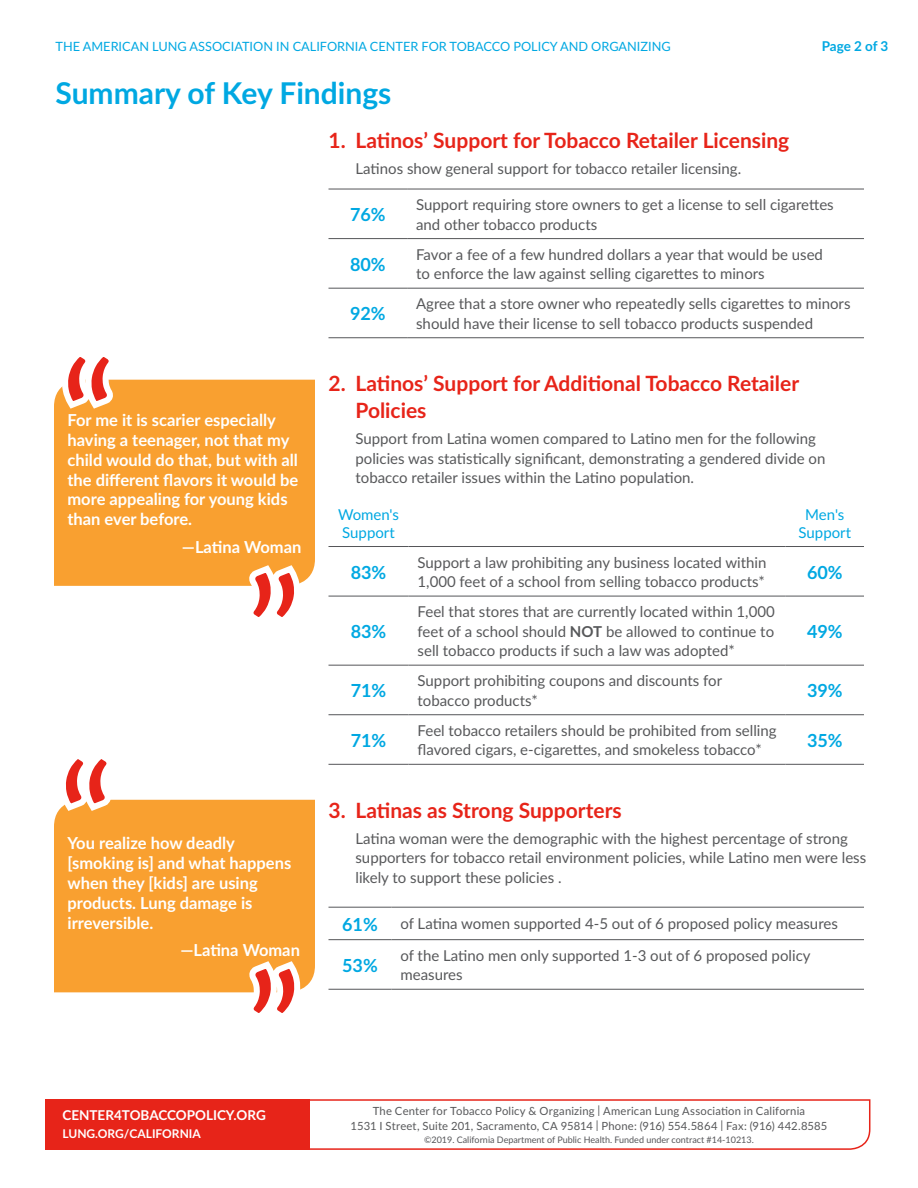
<style>
.page{position:relative;width:918px;height:1188px;background:#fff}
.page>*{position:absolute;margin:0;border:0;box-sizing:border-box;transform-origin:0 0}
.t1{font:700 30px "Lato";color:#00a8e2}
.t2{font:700 21px/27px "Lato";color:#e72419}
.t3{font:700 18px "Lato";color:#00a8e2}
.t4{font:700 16.5px/19.8px "Lato";color:#fff}
.p{font:15px/19.5px "Lato";color:#57585a}
.t5{font:15px/18px "Lato";color:#00a8e2}
.t6{font:700 13.5px "Lato";color:#fff}
.t7{font:700 13.5px "Lato";letter-spacing:-.01em;color:#00a8e2}
.t8{font:12.75px "Lato";color:#00a8e2}
.t9{font:700 12px "Lato";color:#fff}
.t10{font:11.25px/15px "Lato";letter-spacing:.015em;color:#57585a;text-align:center}
.t11{font:9px "Lato";color:#555659}
.s1{font-weight:700}
</style>
<div class="page">
<svg style="left:309px;top:1099px;width:562px;height:51px"></svg>
<div style="left:45px;top:1099px;width:264px;height:51px;background:#e72419"></div>
<hr style="left:328px;top:189px;width:79px;height:1px;background:#555659">
<hr style="left:407px;top:189px;width:457px;height:1px;background:#555659">
<hr style="left:328px;top:238px;width:79px;height:1px;background:#555659">
<hr style="left:407px;top:238px;width:457px;height:1px;background:#555659">
<hr style="left:328px;top:288px;width:79px;height:1px;background:#555659">
<hr style="left:407px;top:288px;width:457px;height:1px;background:#555659">
<hr style="left:328px;top:337px;width:79px;height:1px;background:#555659">
<hr style="left:407px;top:337px;width:457px;height:1px;background:#555659">
<hr style="left:786px;top:546px;width:78px;height:1px;background:#555659">
<hr style="left:786px;top:596px;width:78px;height:1px;background:#555659">
<hr style="left:786px;top:665px;width:78px;height:1px;background:#555659">
<hr style="left:786px;top:714px;width:78px;height:1px;background:#555659">
<hr style="left:786px;top:764px;width:78px;height:1px;background:#555659">
<hr style="left:328px;top:546px;width:81px;height:1px;background:#555659">
<hr style="left:409px;top:546px;width:377px;height:1px;background:#555659">
<hr style="left:328px;top:596px;width:81px;height:1px;background:#555659">
<hr style="left:409px;top:596px;width:377px;height:1px;background:#555659">
<hr style="left:328px;top:665px;width:81px;height:1px;background:#555659">
<hr style="left:409px;top:665px;width:377px;height:1px;background:#555659">
<hr style="left:328px;top:714px;width:81px;height:1px;background:#555659">
<hr style="left:409px;top:714px;width:377px;height:1px;background:#555659">
<hr style="left:328px;top:764px;width:81px;height:1px;background:#555659">
<hr style="left:409px;top:764px;width:377px;height:1px;background:#555659">
<hr style="left:328px;top:907px;width:64px;height:1px;background:#555659">
<hr style="left:392px;top:907px;width:472px;height:1px;background:#555659">
<hr style="left:328px;top:939px;width:64px;height:1px;background:#555659">
<hr style="left:392px;top:939px;width:472px;height:1px;background:#555659">
<hr style="left:328px;top:989px;width:64px;height:1px;background:#555659">
<hr style="left:392px;top:989px;width:472px;height:1px;background:#555659">
<div style="left:54px;top:380px;width:261px;height:206px;background:#f9a030"></div>
<div style="left:54px;top:800px;width:261px;height:192px;background:#f9a030"></div>
<svg style="left:58px;top:357px;width:60px;height:56px"></svg>
<svg style="left:56px;top:759px;width:59px;height:56px"></svg>
<svg style="left:245px;top:561px;width:59px;height:56px"></svg>
<svg style="left:244px;top:957px;width:60px;height:56px"></svg>
<p class="t8" style="left:56px;top:37px;width:617px">THE AMERICAN LUNG ASSOCIATION IN CALIFORNIA CENTER FOR TOBACCO POLICY AND ORGANIZING</p>
<p class="t7" style="left:822px;top:36px;width:68px">Page 2 of 3</p>
<h1 class="t1" style="left:56px;top:71px;width:337px">Summary of Key Findings</h1>
<p class="t2" style="left:328px;top:126px;width:462px">1. Latinos’ Support for Tobacco Retailer Licensing</p>
<p class="p" style="left:356px;top:158px;width:387px">Latinos show general support for tobacco retailer licensing.</p>
<h3 class="t3" style="left:350px;top:201px;width:37px">76%</h3>
<p class="p" style="left:416px;top:194px;width:419px">Support requiring store owners to get a license to sell cigarettes and other tobacco products</p>
<h3 class="t3" style="left:350px;top:251px;width:37px">80%</h3>
<p class="p" style="left:416px;top:244px;width:408px">Favor a fee of a few hundred dollars a year that would be used to enforce the law against selling cigarettes to minors</p>
<h3 class="t3" style="left:350px;top:300px;width:37px">92%</h3>
<p class="p" style="left:416px;top:293px;width:436px">Agree that a store owner who repeatedly sells cigarettes to minors should have their license to sell tobacco products suspended</p>
<h3 class="t4" style="left:68px;top:410px;width:232px">For me it is scarier especially having a teenager, not that my child would do that, but with all the different flavors it would be more appealing for young kids than ever before.</h3>
<h3 class="t4" style="left:182px;top:536px;width:121px">—Latina Woman</h3>
<h3 class="t4" style="left:68px;top:833px;width:225px">You realize how deadly [smoking is] and what happens when they [kids] are using products. Lung damage is irreversible.</h3>
<h3 class="t4" style="left:180px;top:939px;width:121px">—Latina Woman</h3>
<p class="t2" style="left:356px;top:369px;width:445px;text-indent:-27px">2. Latinos’ Support for Additional Tobacco Retailer<br>Policies</p>
<p class="p" style="left:356px;top:429px;width:471px">Support from Latina women compared to Latino men for the following policies was statistically significant, demonstrating a gendered divide on tobacco retailer issues within the Latino population.</p>
<h3 class="t5" style="left:338px;top:504px;width:62px">Women's<br>Support</h3>
<h3 class="t5" style="left:799px;top:504px;width:54px;text-align:center">Men's<br>Support</h3>
<h3 class="t3" style="left:351px;top:559px;width:37px">83%</h3>
<p class="p" style="left:418px;top:552px;width:350px">Support a law prohibiting any business located within<br>1,000 feet of a school from selling tobacco products*</p>
<h3 class="t3" style="left:807px;top:559px;width:37px">60%</h3>
<h3 class="t3" style="left:351px;top:618px;width:37px">83%</h3>
<p class="p" style="left:418px;top:601px;width:359px;text-align:justify">Feel that stores that are currently located within 1,000 feet of a school should <span class="s1">NOT</span> be allowed to continue to sell tobacco products if such a law was adopted*</p>
<h3 class="t3" style="left:807px;top:618px;width:37px">49%</h3>
<h3 class="t3" style="left:351px;top:677px;width:37px">71%</h3>
<p class="p" style="left:418px;top:670px;width:306px">Support prohibiting coupons and discounts for tobacco products*</p>
<h3 class="t3" style="left:807px;top:677px;width:37px">39%</h3>
<h3 class="t3" style="left:351px;top:727px;width:37px">71%</h3>
<p class="p" style="left:418px;top:720px;width:361px">Feel tobacco retailers should be prohibited from selling flavored cigars, e-cigarettes, and smokeless tobacco*</p>
<h3 class="t3" style="left:807px;top:727px;width:37px">35%</h3>
<p class="t2" style="left:328px;top:796px;width:295px">3. Latinas as Strong Supporters</p>
<p class="p" style="left:356px;top:828px;width:512px">Latina woman were the demographic with the highest percentage of strong supporters for tobacco retail environment policies, while Latino men were less likely to support these policies .</p>
<h3 class="t3" style="left:342px;top:911px;width:37px">61%</h3>
<p class="p" style="left:400px;top:914px;width:439px">of Latina women supported 4-5 out of 6 proposed policy measures</p>
<h3 class="t3" style="left:342px;top:952px;width:37px">53%</h3>
<p class="p" style="left:400px;top:945px;width:412px">of the Latino men only supported 1-3 out of 6 proposed policy measures</p>
<p class="t6" style="left:62px;top:1106px;width:205px">CENTER4TOBACCOPOLICY.ORG</p>
<p class="t9" style="left:62px;top:1125px;width:140px">LUNG.ORG/CALIFORNIA</p>
<p class="t10" style="left:351px;top:1103px;width:478px">The Center for Tobacco Policy &amp; Organizing | American Lung Association in California<br>1531 I Street, Suite 201, Sacramento, CA 95814 | Phone: (916) 554.5864 | Fax: (916) 442.8585</p>
<p class="t11" style="left:424px;top:1134px;width:331px">©2019. California Department of Public Health. Funded under contract #14-10213.</p>
</div>
